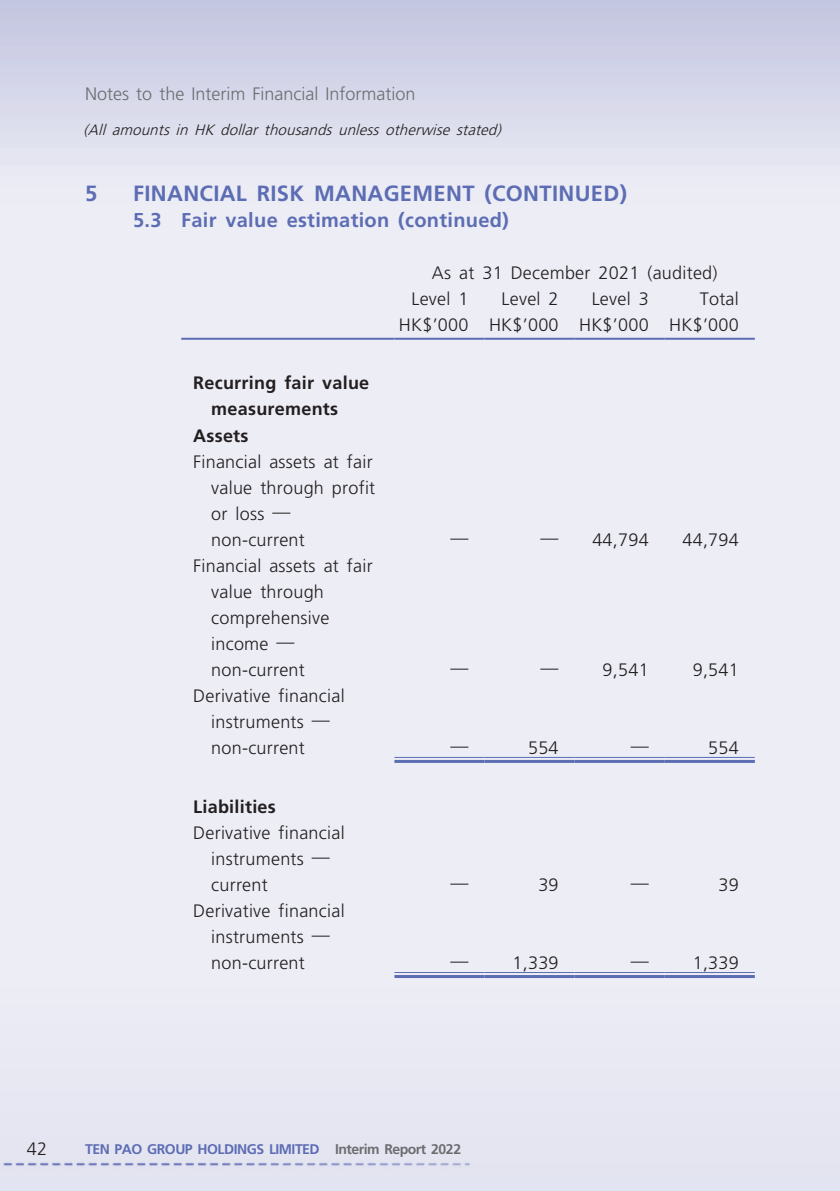
<style>
.page{position:relative;width:840px;height:1191px;background:#fff}
.page>*{position:absolute;margin:0;border:0;box-sizing:border-box;transform-origin:0 0}
._03_H1{font:700 22px "Frutiger LT Std";letter-spacing:.015em;color:#5d6db4}
._04___H2{font:700 20px "Frutiger LT Std";letter-spacing:.015em;color:#5d6db4}
._15_Table_Stub{font:300 18px/26px "Frutiger LT Std";letter-spacing:.015em;color:#231f20}
._01_Body_Text{font:300 18px "Frutiger LT Std";letter-spacing:.015em;color:#231f20}
._15_Table_Stub-2{font:700 18px/26px "Frutiger LT Std";letter-spacing:.015em;color:#231f20}
.t1{font:300 18px "Frutiger LT Std";color:#6c6d70}
.t2{font:italic 300 15px "Frutiger LT Std";color:#231f20}
.t3{font:700 14px "Frutiger LT Std";letter-spacing:-.035em;color:#5d6db4}
.s1{color:#6c6d70}
</style>
<div class="page">
<div style="left:0;top:0;width:839px;height:1191px;background:#ededf6"></div>
<div style="left:0;top:966px;width:839px;height:225px;background:#e8e8f3"></div>
<div style="left:0;top:0;width:839px;height:225px;background:linear-gradient(to bottom,#c3c5e0,#f1f1f8)"></div>
<hr style="left:181px;top:338px;width:213px;height:2px;background:#5d6db4">
<hr style="left:394px;top:338px;width:90px;height:2px;background:#5d6db4">
<hr style="left:484px;top:338px;width:90px;height:2px;background:#5d6db4">
<hr style="left:574px;top:338px;width:90px;height:2px;background:#5d6db4">
<hr style="left:664px;top:338px;width:90px;height:2px;background:#5d6db4">
<hr style="left:394px;top:757px;width:90px;height:1px;background:#5d6db4">
<hr style="left:394px;top:760px;width:90px;height:3px;background:#5d6db4">
<hr style="left:484px;top:757px;width:90px;height:1px;background:#5d6db4">
<hr style="left:484px;top:760px;width:90px;height:3px;background:#5d6db4">
<hr style="left:574px;top:757px;width:90px;height:1px;background:#5d6db4">
<hr style="left:574px;top:760px;width:90px;height:3px;background:#5d6db4">
<hr style="left:664px;top:757px;width:90px;height:1px;background:#5d6db4">
<hr style="left:664px;top:760px;width:90px;height:3px;background:#5d6db4">
<hr style="left:394px;top:972px;width:90px;height:1px;background:#5d6db4">
<hr style="left:394px;top:975px;width:90px;height:3px;background:#5d6db4">
<hr style="left:484px;top:972px;width:90px;height:1px;background:#5d6db4">
<hr style="left:484px;top:975px;width:90px;height:3px;background:#5d6db4">
<hr style="left:574px;top:972px;width:90px;height:1px;background:#5d6db4">
<hr style="left:574px;top:975px;width:90px;height:3px;background:#5d6db4">
<hr style="left:664px;top:972px;width:90px;height:1px;background:#5d6db4">
<hr style="left:664px;top:975px;width:90px;height:3px;background:#5d6db4">
<p class="t1" style="left:85px;top:84px;width:331px">Notes to the Interim Financial Information</p>
<p class="t2" style="left:84px;top:122px;width:423px">(All amounts in HK dollar thousands unless otherwise stated)</p>
<p class="_03_H1" style="left:85px;top:180px;width:14px">5</p>
<p class="_03_H1" style="left:133px;top:180px;width:495px">FINANCIAL RISK MANAGEMENT (CONTINUED)</p>
<p class="_04___H2" style="left:133px;top:208px;width:377px">5.3 Fair value estimation (continued)</p>
<p class="_01_Body_Text" style="left:431px;top:263px;width:287px">As at 31 December 2021 (audited)</p>
<p class="_01_Body_Text" style="left:411px;top:289px;width:59px">Level 1</p>
<p class="_01_Body_Text" style="left:501px;top:289px;width:59px">Level 2</p>
<p class="_01_Body_Text" style="left:591px;top:289px;width:59px">Level 3</p>
<p class="_01_Body_Text" style="left:699px;top:289px;width:41px">Total</p>
<p class="_01_Body_Text" style="left:398px;top:315px;width:71px">HK$’000</p>
<p class="_01_Body_Text" style="left:488px;top:315px;width:71px">HK$’000</p>
<p class="_01_Body_Text" style="left:578px;top:315px;width:71px">HK$’000</p>
<p class="_01_Body_Text" style="left:668px;top:315px;width:71px">HK$’000</p>
<p class="_15_Table_Stub-2" style="left:211px;top:370px;width:159px;text-indent:-18px">Recurring fair value measurements</p>
<p class="_15_Table_Stub-2" style="left:193px;top:422px;width:57px">Assets</p>
<p class="_15_Table_Stub" style="left:211px;top:448px;width:165px;text-indent:-18px">Financial assets at fair value through profit or loss — non-current</p>
<p class="_15_Table_Stub" style="left:211px;top:552px;width:163px;text-indent:-18px">Financial assets at fair value through comprehensive income — non-current</p>
<p class="_15_Table_Stub" style="left:211px;top:682px;width:135px;text-indent:-18px">Derivative financial instruments — non-current</p>
<p class="_15_Table_Stub-2" style="left:193px;top:793px;width:84px">Liabilities</p>
<p class="_15_Table_Stub" style="left:211px;top:819px;width:135px;text-indent:-18px">Derivative financial instruments — current</p>
<p class="_15_Table_Stub" style="left:211px;top:897px;width:135px;text-indent:-18px">Derivative financial instruments — non-current</p>
<p class="_01_Body_Text" style="left:450px;top:527px;width:19px">—</p>
<p class="_01_Body_Text" style="left:540px;top:527px;width:19px">—</p>
<p class="_01_Body_Text" style="left:592px;top:529px;width:58px">44,794</p>
<p class="_01_Body_Text" style="left:682px;top:529px;width:58px">44,794</p>
<p class="_01_Body_Text" style="left:450px;top:657px;width:19px">—</p>
<p class="_01_Body_Text" style="left:540px;top:657px;width:19px">—</p>
<p class="_01_Body_Text" style="left:602px;top:659px;width:48px">9,541</p>
<p class="_01_Body_Text" style="left:692px;top:659px;width:48px">9,541</p>
<p class="_01_Body_Text" style="left:450px;top:735px;width:19px">—</p>
<p class="_01_Body_Text" style="left:527px;top:737px;width:32px">554</p>
<p class="_01_Body_Text" style="left:630px;top:735px;width:19px">—</p>
<p class="_01_Body_Text" style="left:707px;top:737px;width:32px">554</p>
<p class="_01_Body_Text" style="left:450px;top:872px;width:19px">—</p>
<p class="_01_Body_Text" style="left:538px;top:874px;width:22px">39</p>
<p class="_01_Body_Text" style="left:630px;top:872px;width:19px">—</p>
<p class="_01_Body_Text" style="left:718px;top:874px;width:22px">39</p>
<p class="_01_Body_Text" style="left:450px;top:950px;width:19px">—</p>
<p class="_01_Body_Text" style="left:512px;top:952px;width:48px">1,339</p>
<p class="_01_Body_Text" style="left:630px;top:950px;width:19px">—</p>
<p class="_01_Body_Text" style="left:692px;top:952px;width:48px">1,339</p>
<p class="_15_Table_Stub" style="left:27px;top:1136px;width:22px">42</p>
<p class="t3" style="left:85px;top:1141px;width:377px">TEN PAO GROUP HOLDINGS LIMITED <span class="s1">Interim Report 2022</span></p>
</div>
